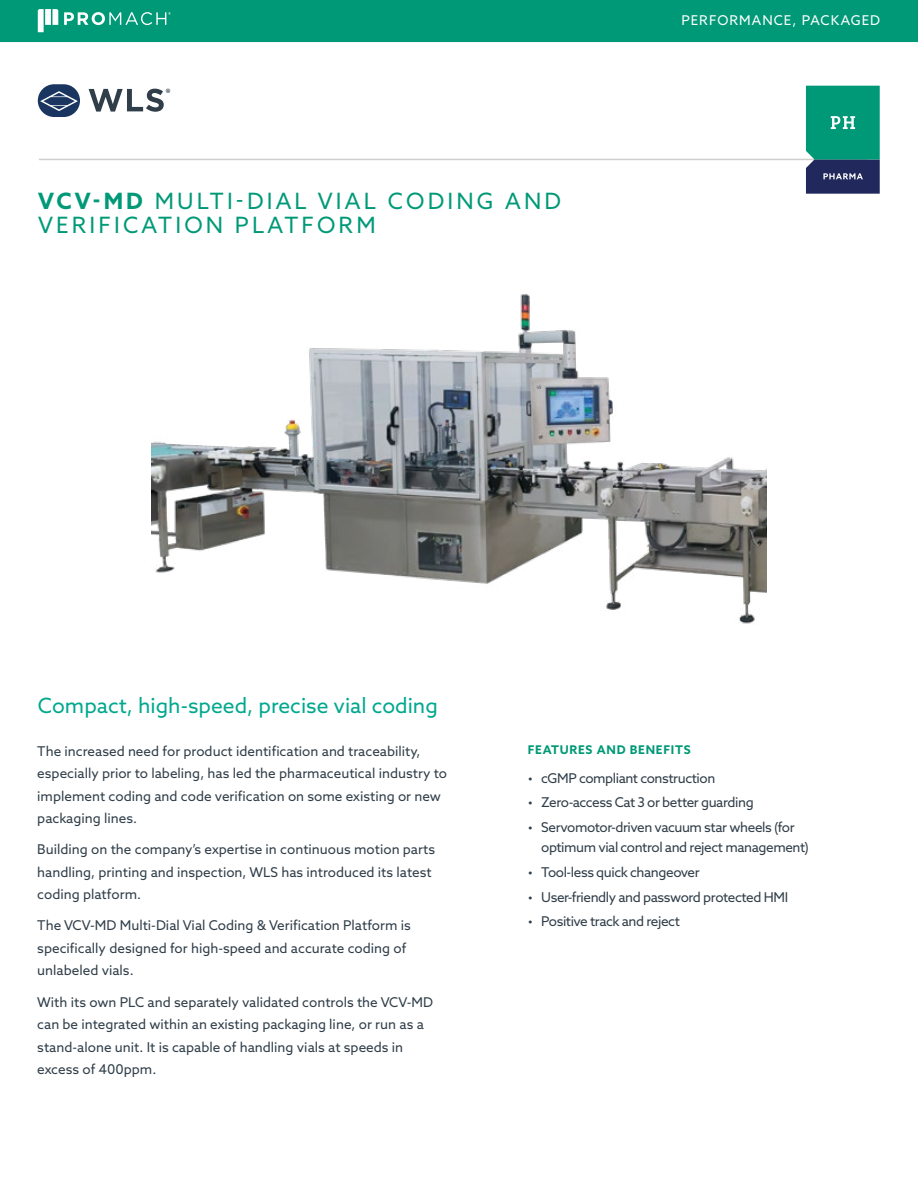
<style>
.page{position:relative;width:918px;height:1188px;background:#fff}
.page>*{position:absolute;margin:0;border:0;box-sizing:border-box;transform-origin:0 0}
.t1{font:22.5px/24px "Azo Sans";letter-spacing:.14em;color:#097}
.t2{font:21px "Azo Sans";color:#00a88e}
.t3{font:13.5px/22.5px "Azo Sans";color:#303e49}
.t4{font:13.5px/19.5px "Azo Sans";letter-spacing:-.03em;color:#303e49}
.t5{font:13.5px "Azo Sans";letter-spacing:-.035em;color:#303e49}
.t6{font:13.5px "Azo Sans";letter-spacing:.075em;color:#fff}
.t7{font:700 12px "Azo Sans";letter-spacing:.06em;color:#097}
.s1{font-weight:700}
</style>
<div class="page">
<div style="left:38px;top:84px;width:42px;height:33px;background:#1a355f;border-radius:16px"></div>
<svg style="left:40px;top:91px;width:38px;height:20px"></svg>
<svg style="left:89px;top:89px;width:81px;height:23px"></svg>
<hr style="left:39px;top:159px;width:828px;height:1px;background:#cecfcd">
<svg style="left:806px;top:86px;width:74px;height:108px;background:#167c75"></svg>
<img style="left:152px;top:294px;width:614px;height:330px">
<div style="left:0;top:0;width:918px;height:42px;background:#097"></div>
<h1 class="t1" style="left:38px;top:189px;width:524px"><span class="s1">VCV-MD</span> MULTI-DIAL VIAL CODING AND<br>VERIFICATION PLATFORM</h1>
<p class="t6" style="left:681px;top:11px;width:200px">PERFORMANCE, PACKAGED</p>
<h2 class="t2" style="left:38px;top:692px;width:402px">Compact, high-speed, precise vial coding</h2>
<p class="t3" style="left:37px;top:739px;width:411px">The increased need for product identification and traceability, especially prior to labeling, has led the pharmaceutical industry to implement coding and code verification on some existing or new packaging lines.</p>
<p class="t3" style="left:37px;top:838px;width:399px">Building on the company’s expertise in continuous motion parts handling, printing and inspection, WLS has introduced its latest coding platform.</p>
<p class="t3" style="left:37px;top:914px;width:375px">The VCV-MD Multi-Dial Vial Coding &amp; Verification Platform is specifically designed for high-speed and accurate coding of unlabeled vials.</p>
<p class="t3" style="left:37px;top:990px;width:397px">With its own PLC and separately validated controls the VCV-MD can be integrated within an existing packaging line, or run as a stand-alone unit. It is capable of handling vials at speeds in excess of 400ppm.</p>
<p class="t7" style="left:528px;top:742px;width:164px">FEATURES AND BENEFITS</p>
<p class="t4" style="left:528px;top:768px;width:189px">• cGMP compliant construction</p>
<p class="t4" style="left:528px;top:793px;width:227px">• Zero-access Cat 3 or better guarding</p>
<p class="t4" style="left:541px;top:818px;width:269px;text-indent:-14px">• Servomotor-driven vacuum star wheels (for optimum vial control and reject management)</p>
<p class="t4" style="left:528px;top:862px;width:174px">• Tool-less quick changeover</p>
<p class="t4" style="left:528px;top:887px;width:262px">• User-friendly and password protected HMI</p>
<p class="t5" style="left:528px;top:913px;width:154px">• Positive track and reject</p>
</div>
